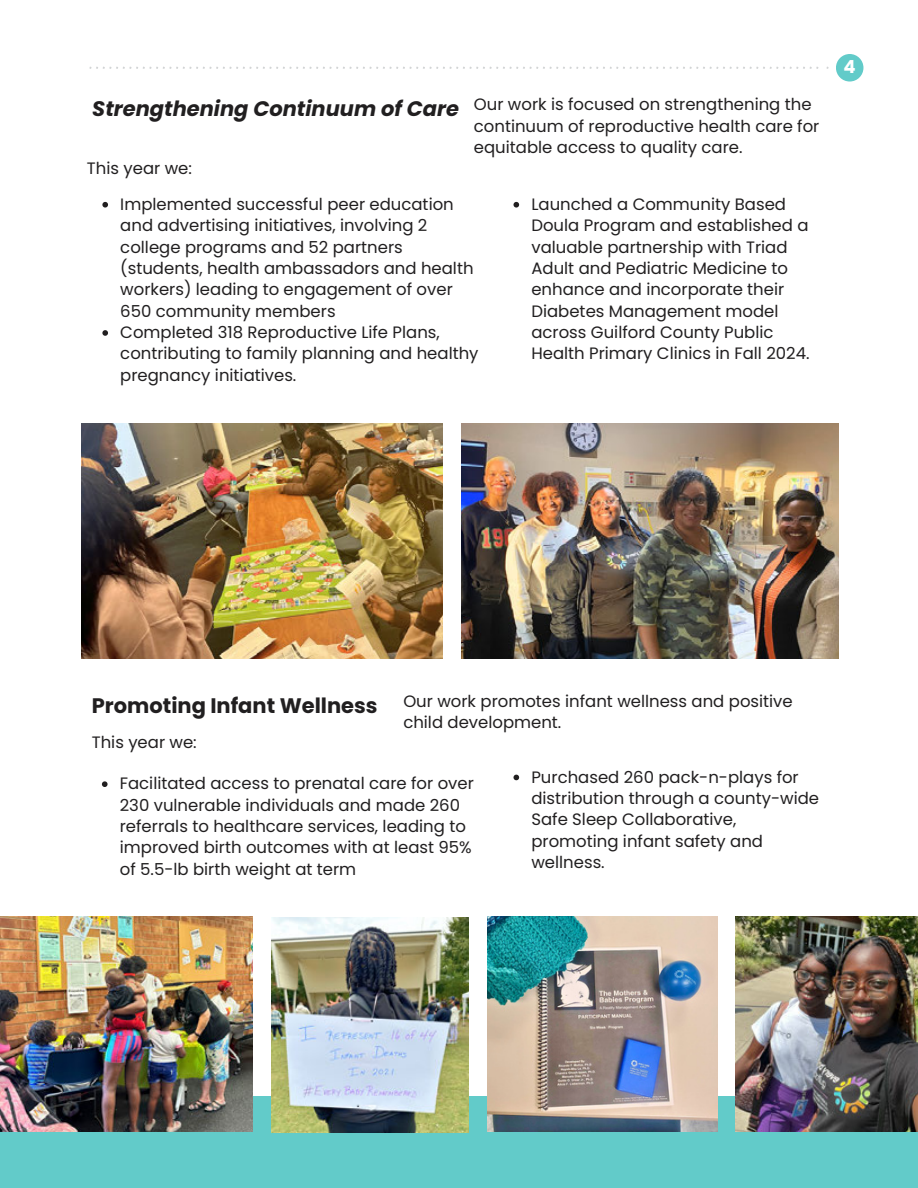
<style>
.page{position:relative;width:918px;height:1188px;background:#fff}
.page>*{position:absolute;margin:0;border:0;box-sizing:border-box;transform-origin:0 0}
.t1{font:italic 700 21px "Poppins";color:#211f20}
.t2{font:700 21px "Poppins";color:#211f20}
.t3{font:700 18px "Poppins";color:#fff}
.t4{font:16.5px/21.3px "Poppins";color:#211f20}
</style>
<div class="page">
<div style="left:0;top:1096px;width:918px;height:92px;background:#62cbc9"></div>
<img style="left:736px;top:917px;width:182px;height:214px">
<img style="left:487px;top:917px;width:230px;height:215px">
<img style="left:0;top:917px;width:253px;height:215px">
<svg style="left:89px;top:67px;width:740px;height:2px"></svg>
<div style="left:836px;top:54px;width:27px;height:28px;background:#62cbc9;border-radius:50%"></div>
<img style="left:81px;top:424px;width:362px;height:234px">
<img style="left:462px;top:424px;width:376px;height:234px">
<img style="left:271px;top:918px;width:198px;height:214px">
<svg style="left:102px;top:202px;width:6px;height:6px"></svg>
<svg style="left:102px;top:330px;width:6px;height:6px"></svg>
<svg style="left:102px;top:781px;width:6px;height:6px"></svg>
<svg style="left:514px;top:202px;width:5px;height:6px"></svg>
<svg style="left:514px;top:775px;width:5px;height:5px"></svg>
<h1 class="t1" style="left:92px;top:94px;width:368px">Strengthening Continuum of Care</h1>
<p class="t4" style="left:87px;top:158px;width:107px">This year we:</p>
<p class="t4" style="left:474px;top:94px;width:347px">Our work is focused on strengthening the continuum of reproductive health care for equitable access to quality care.</p>
<p class="t4" style="left:120px;top:193px;width:355px">Implemented successful peer education and advertising initiatives, involving 2 college programs and 52 partners (students, health ambassadors and health workers) leading to engagement of over 650 community members</p>
<p class="t4" style="left:120px;top:322px;width:360px">Completed 318 Reproductive Life Plans, contributing to family planning and healthy pregnancy initiatives.</p>
<p class="t4" style="left:531px;top:193px;width:280px">Launched a Community Based<br>Doula Program and established a valuable partnership with Triad<br>Adult and Pediatric Medicine to enhance and incorporate their<br>Diabetes Management model across Guilford County Public<br>Health Primary Clinics in Fall 2024.</p>
<p class="t3" style="left:844px;top:54px;width:14px">4</p>
<p class="t2" style="left:92px;top:691px;width:287px">Promoting Infant Wellness</p>
<p class="t4" style="left:92px;top:732px;width:107px">This year we:</p>
<p class="t4" style="left:403px;top:691px;width:391px">Our work promotes infant wellness and positive child development.</p>
<h1 class="t4" style="left:120px;top:773px;width:356px">Facilitated access to prenatal care for over 230 vulnerable individuals and made 260 referrals to healthcare services, leading to improved birth outcomes with at least 95% of 5.5-lb birth weight at term</h1>
<p class="t4" style="left:531px;top:766px;width:289px">Purchased 260 pack-n-plays for distribution through a county-wide<br>Safe Sleep Collaborative, promoting infant safety and wellness.</p>
</div>
